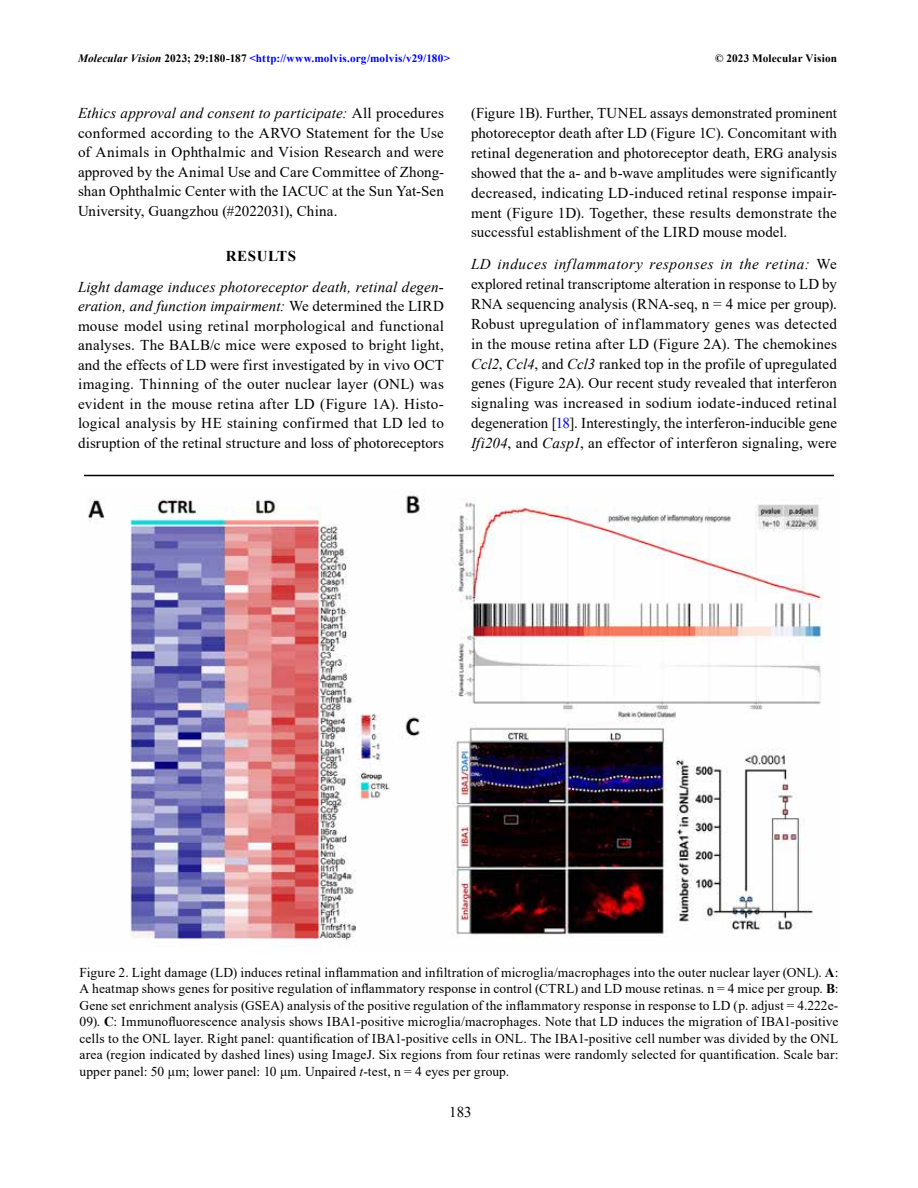
<style>
.page{position:relative;width:918px;height:1188px;background:#fff}
.page>*{position:absolute;margin:0;border:0;box-sizing:border-box;transform-origin:0 0}
.t1{font:15px/19.8px "Times New Roman";letter-spacing:.005em;color:#000;text-align:justify}
.t2{font:700 15px "Times New Roman";letter-spacing:.035em;color:#000}
.t3{font:13.5px/16.5px "Times New Roman";letter-spacing:.01em;color:#000;text-align:justify}
.t4{font:700 11.25px "Times New Roman";letter-spacing:.015em;color:#00f}
.t5{font:700 11.25px "Times New Roman";letter-spacing:.015em;color:#000}
.s1{font-style:italic;color:#000}
.s2{color:#000}
.s3{font-style:italic}
.s4{color:#00f}
.s5{font-weight:700}
</style>
<div class="page">
<img style="left:87px;top:495px;width:736px;height:448px">
<hr style="left:84px;top:475px;width:750px;height:1px;background:#000">
<p class="t4" style="left:78px;top:50px;width:374px"><span class="s1">Molecular Vision</span> <span class="s2">2023; 29:180-187</span> &lt;http://www.molvis.org/molvis/v29/180&gt;</p>
<p class="t5" style="left:715px;top:50px;width:123px">© 2023 Molecular Vision</p>
<p class="t1" style="left:78px;top:103px;width:368px"><span class="s3">Ethics approval and consent to participate:</span> All procedures conformed according to the ARVO Statement for the Use of Animals in Ophthalmic and Vision Research and were approved by the Animal Use and Care Committee of Zhong&shy;shan Ophthalmic Center with the IACUC at the Sun Yat-Sen University, Guangzhou (#2022031), China.</p>
<p class="t2" style="left:226px;top:245px;width:72px">RESULTS</p>
<p class="t1" style="left:78px;top:276px;width:368px"><span class="s3">Light damage induces photoreceptor death, retinal degen&shy;eration, and function impairment:</span> We determined the LIRD mouse model using retinal morphological and functional analyses. The BALB/c mice were exposed to bright light, and the effects of LD were first investigated by in vivo OCT imaging. Thinning of the outer nuclear layer (ONL) was evident in the mouse retina after LD (Figure 1A). Histo&shy;logical analysis by HE staining confirmed that LD led to disruption of the retinal structure and loss of photoreceptors</p>
<p class="t1" style="left:471px;top:103px;width:368px">(Figure 1B). Further, TUNEL assays demonstrated prominent photoreceptor death after LD (Figure 1C). Concomitant with retinal degeneration and photoreceptor death, ERG analysis showed that the a- and b-wave amplitudes were significantly decreased, indicating LD-induced retinal response impair&shy;ment (Figure 1D). Together, these results demonstrate the successful establishment of the LIRD mouse model.</p>
<p class="t1" style="left:471px;top:254px;width:368px"><span class="s3">LD induces inflammatory responses in the retina:</span> We explored retinal transcriptome alteration in response to LD by RNA sequencing analysis (RNA-seq, n = 4 mice per group).<br>Robust upregulation of inflammatory genes was detected in the mouse retina after LD (Figure 2A). The chemokines <span class="s3">Ccl2</span>, <span class="s3">Ccl4</span>, and <span class="s3">Ccl3</span> ranked top in the profile of upregulated genes (Figure 2A). Our recent study revealed that interferon signaling was increased in sodium iodate-induced retinal degeneration [<span class="s4">18</span>]. Interestingly, the interferon-inducible gene <span class="s3">Ifi204</span>, and <span class="s3">Casp1</span>, an effector of interferon signaling, were</p>
<p class="t3" style="left:80px;top:963px;width:761px">Figure 2. Light damage (LD) induces retinal inflammation and infiltration of microglia/macrophages into the outer nuclear layer (ONL). <span class="s5">A</span>:<br>A heatmap shows genes for positive regulation of inflammatory response in control (CTRL) and LD mouse retinas. n = 4 mice per group. <span class="s5">B</span>:<br>Gene set enrichment analysis (GSEA) analysis of the positive regulation of the inflammatory response in response to LD (p. adjust = 4.222e-09). <span class="s5">C</span>: Immunofluorescence analysis shows IBA1-positive microglia/macrophages. Note that LD induces the migration of IBA1-positive cells to the ONL layer. Right panel: quantification of IBA1-positive cells in ONL. The IBA1-positive cell number was divided by the ONL area (region indicated by dashed lines) using ImageJ. Six regions from four retinas were randomly selected for quantification. Scale bar: upper panel: 50 μm; lower panel: 10 μm. Unpaired <span class="s3">t</span>-test, n = 4 eyes per group.</p>
<p class="t1" style="left:449px;top:1102px;width:24px">183</p>
</div>
